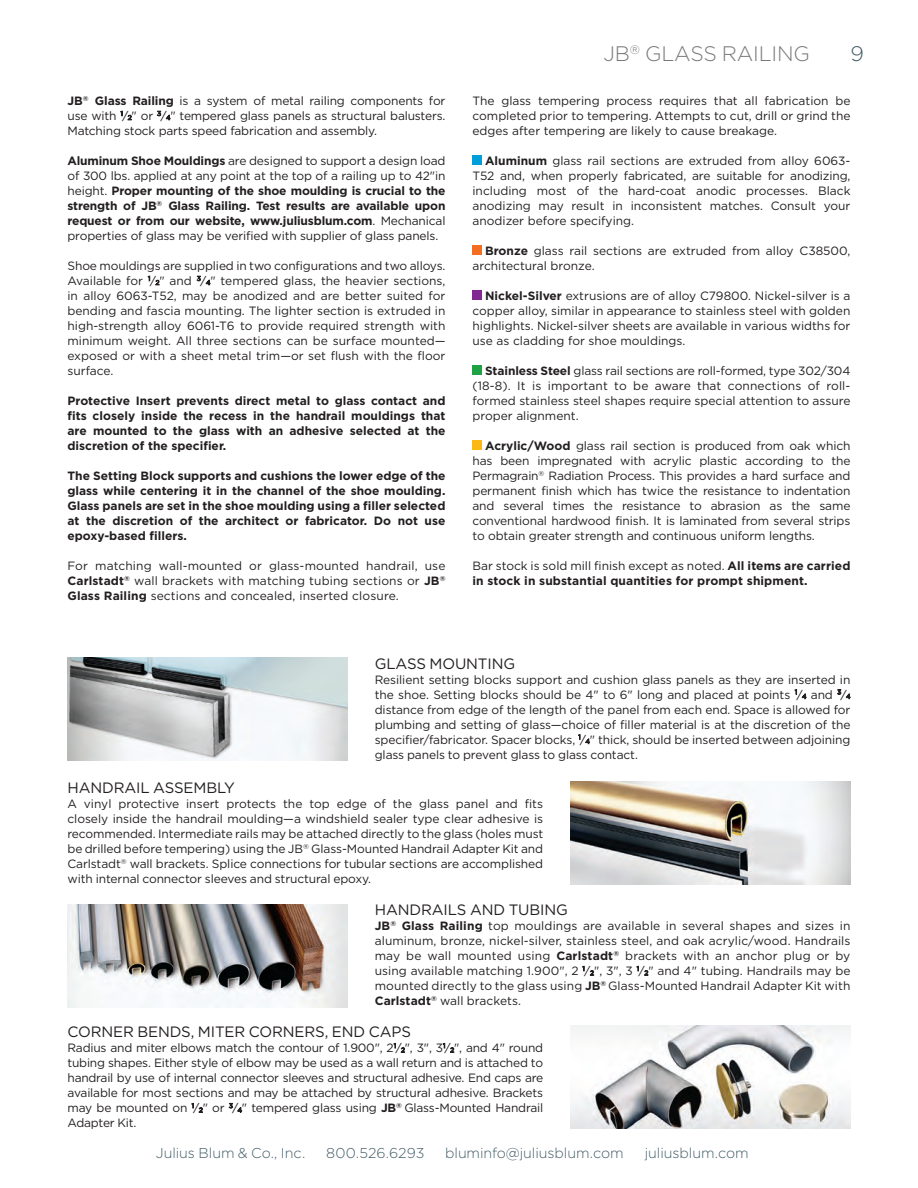
<style>
.page{position:relative;width:918px;height:1188px;background:#fff}
.page>*{position:absolute;margin:0;border:0;box-sizing:border-box;transform-origin:0 0}
.t1{font:300 21px "Gotham";letter-spacing:-.01em;color:#797979}
.t2{font:300 21px "Gotham";color:#435c66}
.t3{font:15px "Gotham";letter-spacing:-.01em;color:#231f20}
.t4{font:300 14.25px "Gotham";letter-spacing:-.005em;color:#435c66}
.t5{font:12px/15px "Gotham";color:#231f20;text-align:justify}
.t6{font:700 12px/15px "Gotham";color:#231f20;text-align:justify}
.s1{font-weight:700}
.s2{font-size:6.6px}
.s3{font-weight:400}
</style>
<div class="page">
<div style="left:472px;top:440px;width:10px;height:10px;background:#fcb814"></div>
<div style="left:472px;top:365px;width:10px;height:10px;background:#1fa245"></div>
<div style="left:472px;top:290px;width:10px;height:10px;background:#802990"></div>
<div style="left:472px;top:245px;width:10px;height:10px;background:#f36e21"></div>
<div style="left:472px;top:155px;width:10px;height:10px;background:#009fda"></div>
<img style="left:68px;top:658px;width:280px;height:103px">
<img style="left:570px;top:782px;width:280px;height:102px">
<img style="left:68px;top:904px;width:280px;height:103px">
<img style="left:570px;top:1026px;width:280px;height:103px">
<p class="t5" style="left:67px;top:93px;width:379px"><span class="s1">JB</span><sup>®</sup> <span class="s1">Glass Railing</span> is a system of metal railing components for use with <sup>1</sup>⁄<span class="s2">2</span>" or <sup>3</sup>⁄<span class="s2">4</span>" tempered glass panels as structural balusters.<br>Matching stock parts speed fabrication and assembly.</p>
<p class="t6" style="left:67px;top:153px;width:380px">Aluminum Shoe Mouldings <span class="s3">are designed to support a design load of 300 lbs. applied at any point at the top of a railing up to 42"in height.</span> Proper mounting of the shoe moulding is crucial to the strength of JB<sup>®</sup> Glass Railing. Test results are available upon request or from our website, www.juliusblum.com<span class="s3">. Mechanical properties of glass may be verified with supplier of glass panels.</span></p>
<p class="t5" style="left:67px;top:258px;width:380px">Shoe mouldings are supplied in two configurations and two alloys.<br>Available for <sup>1</sup>⁄<span class="s2">2</span>" and <sup>3</sup>⁄<span class="s2">4</span>" tempered glass, the heavier sections, in alloy 6063-T52, may be anodized and are better suited for bending and fascia mounting. The lighter section is extruded in high-strength alloy 6061-T6 to provide required strength with minimum weight. All three sections can be surface mounted— exposed or with a sheet metal trim—or set flush with the floor surface.</p>
<p class="t6" style="left:67px;top:393px;width:380px">Protective Insert prevents direct metal to glass contact and fits closely inside the recess in the handrail mouldings that are mounted to the glass with an adhesive selected at the discretion of the specifier.</p>
<p class="t6" style="left:67px;top:468px;width:380px">The Setting Block supports and cushions the lower edge of the glass while centering it in the channel of the shoe moulding.<br>Glass panels are set in the shoe moulding using a filler selected at the discretion of the architect or fabricator. Do not use epoxy-based fillers.</p>
<p class="t5" style="left:67px;top:558px;width:380px">For matching wall-mounted or glass-mounted handrail, use <span class="s1">Carlstadt</span><sup>®</sup> wall brackets with matching tubing sections or <span class="s1">JB</span><sup>® </sup><span class="s1">Glass Railing</span> sections and concealed, inserted closure.</p>
<p class="t1" style="left:604px;top:42px;width:208px">JB<sup>®</sup> GLASS RAILING</p>
<h1 class="t2" style="left:851px;top:42px;width:15px">9</h1>
<p class="t5" style="left:472px;top:93px;width:380px">The glass tempering process requires that all fabrication be completed prior to tempering. Attempts to cut, drill or grind the edges after tempering are likely to cause breakage.</p>
<p class="t5" style="left:472px;top:153px;width:380px;text-indent:13px"><span class="s1">Aluminum</span> glass rail sections are extruded from alloy 6063- T52 and, when properly fabricated, are suitable for anodizing, including most of the hard-coat anodic processes. Black anodizing may result in inconsistent matches. Consult your anodizer before specifying.</p>
<p class="t5" style="left:472px;top:243px;width:379px;text-indent:13px"><span class="s1">Bronze</span> glass rail sections are extruded from alloy C38500, architectural bronze.</p>
<p class="t5" style="left:472px;top:288px;width:380px;text-indent:13px"><span class="s1">Nickel-Silver</span> extrusions are of alloy C79800. Nickel-silver is a copper alloy, similar in appearance to stainless steel with golden highlights. Nickel-silver sheets are available in various widths for use as cladding for shoe mouldings.</p>
<p class="t5" style="left:472px;top:363px;width:379px;text-indent:13px"><span class="s1">Stainless Steel</span> glass rail sections are roll-formed, type 302/304 (18-8). It is important to be aware that connections of roll&shy;formed stainless steel shapes require special attention to assure proper alignment.</p>
<p class="t5" style="left:472px;top:438px;width:380px;text-indent:13px"><span class="s1">Acrylic/Wood</span> glass rail section is produced from oak which has been impregnated with acrylic plastic according to the Permagrain<sup>®</sup> Radiation Process. This provides a hard surface and permanent finish which has twice the resistance to indentation and several times the resistance to abrasion as the same conventional hardwood finish. It is laminated from several strips to obtain greater strength and continuous uniform lengths.</p>
<p class="t6" style="left:473px;top:558px;width:379px"><span class="s3">Bar stock is sold mill finish except as noted.</span> All items are carried in stock in substantial quantities for prompt shipment.</p>
<p class="t3" style="left:375px;top:655px;width:142px">GLASS MOUNTING</p>
<p class="t5" style="left:375px;top:672px;width:477px">Resilient setting blocks support and cushion glass panels as they are inserted in the shoe. Setting blocks should be 4" to 6" long and placed at points <sup>1</sup>⁄<span class="s2">4</span> and <sup>3</sup>⁄<span class="s2">4 </span>distance from edge of the length of the panel from each end. Space is allowed for plumbing and setting of glass—choice of filler material is at the discretion of the specifier/fabricator. Spacer blocks, <sup>1</sup>⁄<span class="s2">4</span>" thick, should be inserted between adjoining glass panels to prevent glass to glass contact.</p>
<p class="t3" style="left:68px;top:779px;width:169px">HANDRAIL ASSEMBLY</p>
<p class="t5" style="left:67px;top:796px;width:477px">A vinyl protective insert protects the top edge of the glass panel and fits closely inside the handrail moulding—a windshield sealer type clear adhesive is recommended. Intermediate rails may be attached directly to the glass (holes must be drilled before tempering) using the JB<sup>®</sup> Glass-Mounted Handrail Adapter Kit and Carlstadt<sup>®</sup> wall brackets. Splice connections for tubular sections are accomplished with internal connector sleeves and structural epoxy.</p>
<p class="t3" style="left:375px;top:902px;width:195px">HANDRAILS AND TUBING</p>
<p class="t5" style="left:375px;top:918px;width:477px"><span class="s1">JB</span><sup>®</sup> <span class="s1">Glass Railing</span> top mouldings are available in several shapes and sizes in aluminum, bronze, nickel-silver, stainless steel, and oak acrylic/wood. Handrails may be wall mounted using <span class="s1">Carlstadt</span><sup>®</sup> brackets with an anchor plug or by using available matching 1.900", 2 <sup>1</sup>⁄<span class="s2">2</span>", 3", 3 <sup>1</sup>⁄<span class="s2">2</span>" and 4" tubing. Handrails may be mounted directly to the glass using <span class="s1">JB</span><sup>®</sup> Glass-Mounted Handrail Adapter Kit with <span class="s1">Carlstadt</span><sup>®</sup> wall brackets.</p>
<p class="t3" style="left:68px;top:1024px;width:345px">CORNER BENDS, MITER CORNERS, END CAPS</p>
<p class="t5" style="left:67px;top:1040px;width:477px">Radius and miter elbows match the contour of 1.900", 2<sup>1</sup>⁄<span class="s2">2</span>", 3", 3<sup>1</sup>⁄<span class="s2">2</span>", and 4" round tubing shapes. Either style of elbow may be used as a wall return and is attached to handrail by use of internal connector sleeves and structural adhesive. End caps are available for most sections and may be attached by structural adhesive. Brackets may be mounted on <sup>1</sup>⁄<span class="s2">2</span>" or <sup>3</sup>⁄<span class="s2">4</span>" tempered glass using <span class="s1">JB</span><sup>®</sup> Glass-Mounted Handrail Adapter Kit.</p>
<p class="t4" style="left:156px;top:1146px;width:151px">Julius Blum &amp; Co., Inc.</p>
<p class="t4" style="left:326px;top:1146px;width:100px">800.526.6293</p>
<p class="t4" style="left:445px;top:1146px;width:180px">bluminfo@juliusblum.com</p>
<p class="t4" style="left:645px;top:1146px;width:106px">juliusblum.com</p>
</div>
